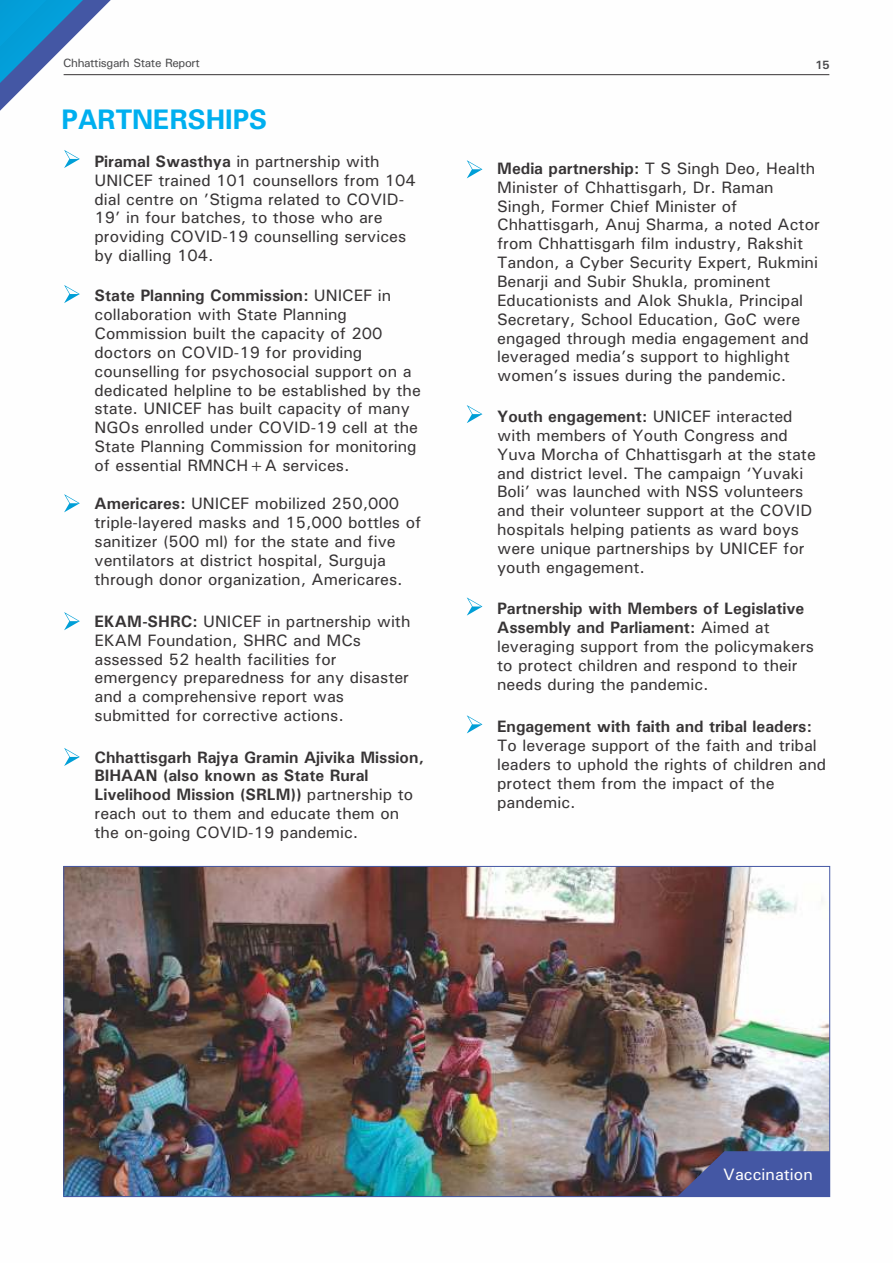
<style>
.page{position:relative;width:893px;height:1263px;background:#fff}
.page>*{position:absolute;margin:0;border:0;box-sizing:border-box;transform-origin:0 0}
.t1{font:700 27px "Univers 65";color:#00afef}
.t2{font:500 16.5px/18.9px "Univers";color:#373435}
.t3{font:700 16.5px/18.9px "Univers";color:#373435}
.t4{font:500 16.5px "Univers";color:#fefefe}
.t5{font:500 12px "Univers";letter-spacing:-.03em;color:#4b4b4d}
.t6{font:700 12px "Univers";color:#4b4b4d}
.s1{font-weight:700}
.s2{font-weight:500}
</style>
<div class="page">
<svg style="left:0;top:0;width:162px;height:111px"></svg>
<hr style="left:64px;top:74px;width:765px;height:1px;background:#373435">
<svg style="left:64px;top:150px;width:16px;height:18px"></svg>
<svg style="left:64px;top:285px;width:16px;height:18px"></svg>
<svg style="left:64px;top:494px;width:16px;height:18px"></svg>
<svg style="left:64px;top:612px;width:16px;height:18px"></svg>
<svg style="left:64px;top:748px;width:16px;height:18px"></svg>
<svg style="left:467px;top:160px;width:15px;height:18px"></svg>
<svg style="left:467px;top:405px;width:15px;height:18px"></svg>
<svg style="left:467px;top:597px;width:15px;height:19px"></svg>
<svg style="left:467px;top:715px;width:15px;height:18px"></svg>
<img style="left:65px;top:868px;width:763px;height:327px">
<svg style="left:653px;top:1151px;width:175px;height:44px;background:#4c5189"></svg>
<p class="t5" style="left:63px;top:59px;width:138px">Chhattisgarh State Report</p>
<h1 class="t1" style="left:62px;top:110px;width:207px">PARTNERSHIPS</h1>
<p class="t2" style="left:95px;top:153px;width:323px"><span class="s1">Piramal Swasthya</span> in partnership with UNICEF trained 101 counsellors from 104 dial centre on ’Stigma related to COVID-19’ in four batches, to those who are providing COVID-19 counselling services by dialling 104.</p>
<p class="t2" style="left:95px;top:288px;width:328px"><span class="s1">State Planning Commission:</span> UNICEF in collaboration with State Planning Commission built the capacity of 200 doctors on COVID-19 for providing counselling for psychosocial support on a dedicated helpline to be established by the state. UNICEF has built capacity of many NGOs enrolled under COVID-19 cell at the State Planning Commission for monitoring of essential RMNCH+A services.</p>
<p class="t2" style="left:95px;top:496px;width:328px"><span class="s1">Americares:</span> UNICEF mobilized 250,000 triple-layered masks and 15,000 bottles of sanitizer (500 ml) for the state and five ventilators at district hospital, Surguja through donor organization, Americares.</p>
<p class="t2" style="left:95px;top:613px;width:317px"><span class="s1">EKAM-SHRC:</span> UNICEF in partnership with EKAM Foundation, SHRC and MCs assessed 52 health facilities for emergency preparedness for any disaster and a comprehensive report was submitted for corrective actions.</p>
<p class="t3" style="left:95px;top:749px;width:331px">Chhattisgarh Rajya Gramin Ajivika Mission, BIHAAN (also known as State Rural Livelihood Mission (SRLM)) <span class="s2">partnership to reach out to them and educate them on the on-going COVID-19 pandemic.</span></p>
<p class="t6" style="left:815px;top:61px;width:16px">15</p>
<p class="t2" style="left:497px;top:160px;width:324px"><span class="s1">Media partnership:</span> T S Singh Deo, Health Minister of Chhattisgarh, Dr. Raman Singh, Former Chief Minister of Chhattisgarh, Anuj Sharma, a noted Actor from Chhattisgarh film industry, Rakshit Tandon, a Cyber Security Expert, Rukmini Benarji and Subir Shukla, prominent Educationists and Alok Shukla, Principal Secretary, School Education, GoC were engaged through media engagement and leveraged media’s support to highlight women’s issues during the pandemic.</p>
<p class="t2" style="left:497px;top:408px;width:320px"><span class="s1">Youth engagement:</span> UNICEF interacted with members of Youth Congress and Yuva Morcha of Chhattisgarh at the state and district level. The campaign ‘Yuvaki Boli’ was launched with NSS volunteers and their volunteer support at the COVID hospitals helping patients as ward boys were unique partnerships by UNICEF for youth engagement.</p>
<p class="t2" style="left:497px;top:601px;width:318px"><span class="s1">Partnership with Members of Legislative Assembly and Parliament:</span> Aimed at leveraging support from the policymakers to protect children and respond to their needs during the pandemic.</p>
<p class="t3" style="left:497px;top:719px;width:316px">Engagement with faith and tribal leaders:</p>
<p class="t2" style="left:497px;top:737px;width:331px">To leverage support of the faith and tribal leaders to uphold the rights of children and protect them from the impact of the pandemic.</p>
<p class="t4" style="left:723px;top:1168px;width:91px">Vaccination</p>
</div>
